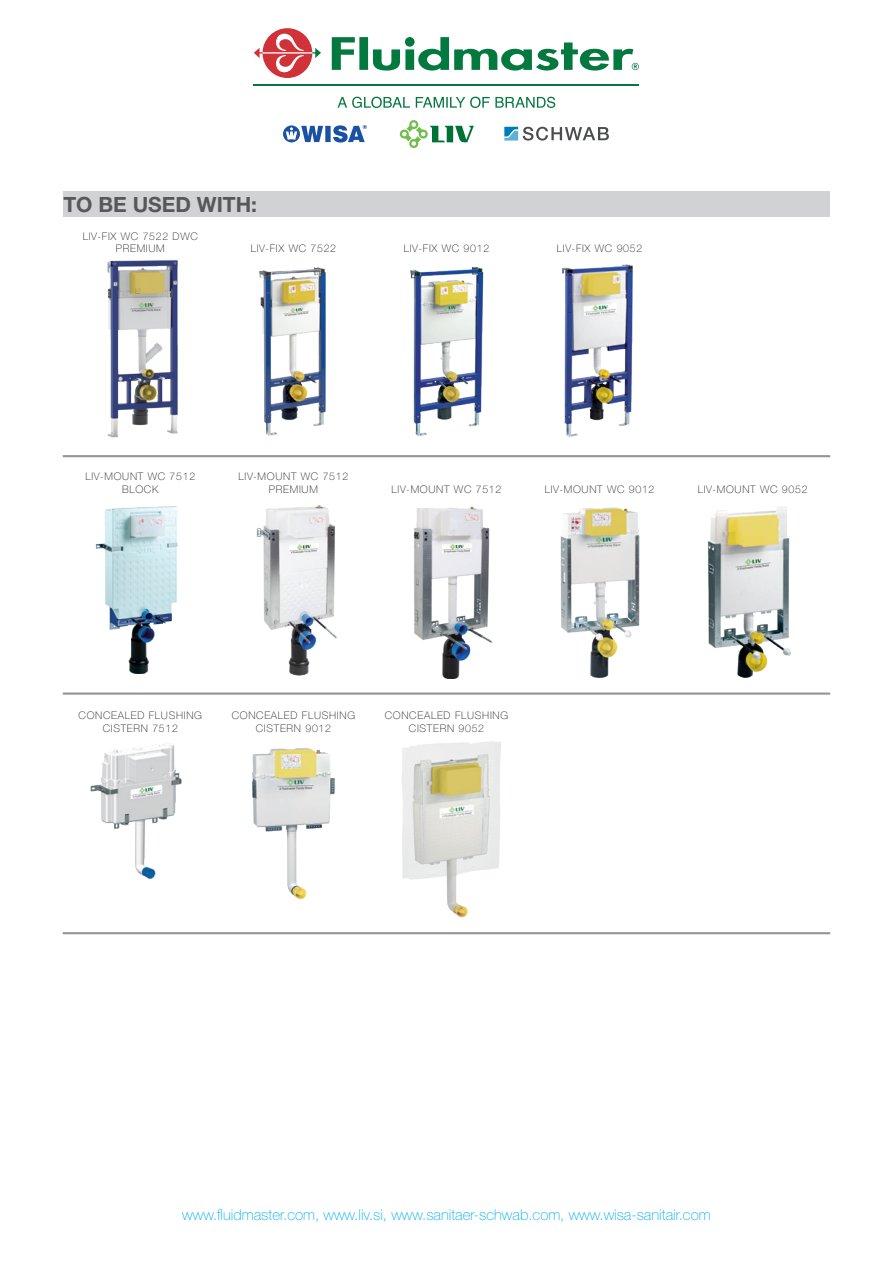
<style>
.page{position:relative;width:893px;height:1263px;background:#fff}
.page>*{position:absolute;margin:0;border:0;box-sizing:border-box;transform-origin:0 0}
.t1{font:700 21px "Helvetica Neue LT Pro";color:#57585a}
.t2{font:100 15px "Helvetica Neue LT Pro";color:#00aeef}
.t3{font:100 10.5px/12.6px "Helvetica Neue LT Pro";letter-spacing:.07em;color:#231f20;text-align:center}
</style>
<div class="page">
<svg style="left:332px;top:37px;width:307px;height:34px"></svg>
<svg style="left:254px;top:28px;width:67px;height:50px"></svg>
<svg style="left:338px;top:97px;width:217px;height:11px"></svg>
<hr style="left:254px;top:84px;width:385px;height:1px;background:#04793f">
<svg style="left:283px;top:125px;width:84px;height:18px"></svg>
<svg style="left:399px;top:120px;width:75px;height:28px"></svg>
<svg style="left:504px;top:127px;width:105px;height:14px"></svg>
<img style="left:90px;top:743px;width:92px;height:136px">
<img style="left:402px;top:741px;width:99px;height:177px">
<img style="left:252px;top:748px;width:83px;height:152px">
<hr style="left:63px;top:455px;width:767px;height:2px;background:#939598">
<hr style="left:63px;top:932px;width:767px;height:2px;background:#939598">
<hr style="left:63px;top:692px;width:767px;height:3px;background:#939598">
<div style="left:63px;top:191px;width:766px;height:26px;background:#d1d2d4"></div>
<img style="left:95px;top:506px;width:83px;height:168px">
<img style="left:413px;top:506px;width:80px;height:173px">
<img style="left:256px;top:505px;width:81px;height:171px">
<img style="left:560px;top:507px;width:80px;height:172px">
<img style="left:707px;top:506px;width:84px;height:172px">
<img style="left:107px;top:260px;width:71px;height:178px">
<img style="left:410px;top:266px;width:74px;height:171px">
<img style="left:259px;top:267px;width:67px;height:169px">
<img style="left:562px;top:264px;width:71px;height:173px">
<h1 class="t1" style="left:63px;top:191px;width:195px">TO BE USED WITH:</h1>
<p class="t3" style="left:83px;top:230px;width:116px">LIV-FIX WC 7522 DWC<br>PREMIUM</p>
<p class="t3" style="left:251px;top:242px;width:87px">LIV-FIX WC 7522</p>
<p class="t3" style="left:404px;top:242px;width:87px">LIV-FIX WC 9012</p>
<p class="t3" style="left:557px;top:242px;width:87px">LIV-FIX WC 9052</p>
<p class="t3" style="left:85px;top:470px;width:111px">LIV-MOUNT WC 7512<br>BLOCK</p>
<p class="t3" style="left:239px;top:470px;width:111px">LIV-MOUNT WC 7512<br>PREMIUM</p>
<p class="t3" style="left:392px;top:483px;width:111px">LIV-MOUNT WC 7512</p>
<p class="t3" style="left:545px;top:483px;width:111px">LIV-MOUNT WC 9012</p>
<p class="t3" style="left:698px;top:483px;width:111px">LIV-MOUNT WC 9052</p>
<p class="t3" style="left:79px;top:709px;width:125px">CONCEALED FLUSHING<br>CISTERN 7512</p>
<p class="t3" style="left:385px;top:709px;width:125px">CONCEALED FLUSHING<br>CISTERN 9052</p>
<p class="t3" style="left:232px;top:709px;width:125px">CONCEALED FLUSHING<br>CISTERN 9012</p>
<h2 class="t2" style="left:182px;top:1206px;width:530px">www.fluidmaster.com, www.liv.si, www.sanitaer-schwab.com, www.wisa-sanitair.com</h2>
</div>
